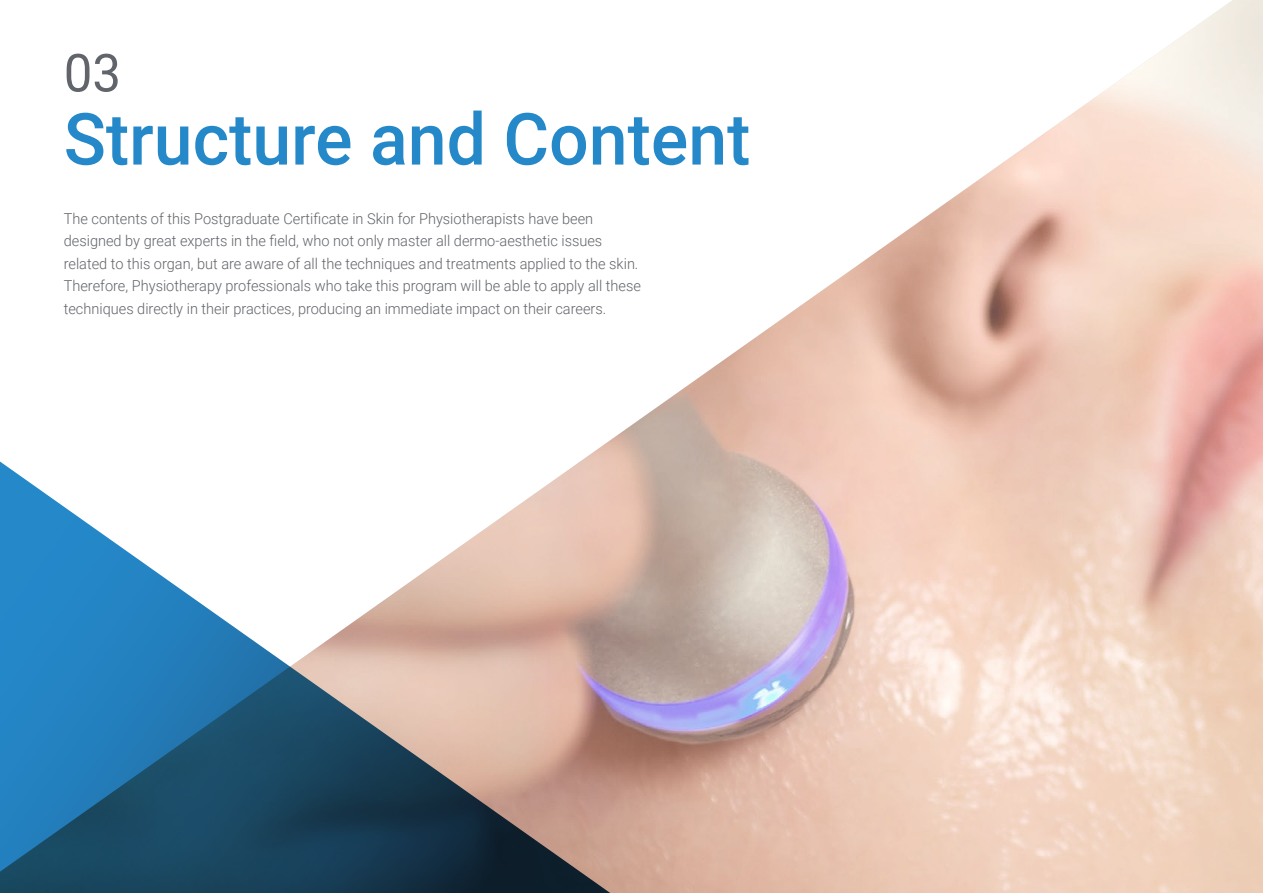
<style>
.page{position:relative;width:1263px;height:893px;background:#fff}
.page>*{position:absolute;margin:0;border:0;box-sizing:border-box;transform-origin:0 0}
.t1{font:500 72px "Roboto";color:#2488c9}
.t2{font:52.5px "Roboto";color:#61646a}
.t3{font:300 15px/22.5px "Roboto";color:#61646a}
</style>
<div class="page">
<img style="left:602px;top:0;width:661px;height:893px">
<svg style="left:0;top:446px;width:640px;height:447px"></svg>
<h2 class="t2" style="left:64px;top:36px;width:59px">03</h2>
<h1 class="t1" style="left:64px;top:89px;width:688px">Structure and Content</h1>
<p class="t3" style="left:64px;top:207px;width:579px">The contents of this Postgraduate Certificate in Skin for Physiotherapists have been designed by great experts in the field, who not only master all dermo-aesthetic issues related to this organ, but are aware of all the techniques and treatments applied to the skin.<br>Therefore, Physiotherapy professionals who take this program will be able to apply all these techniques directly in their practices, producing an immediate impact on their careers.</p>
</div>
